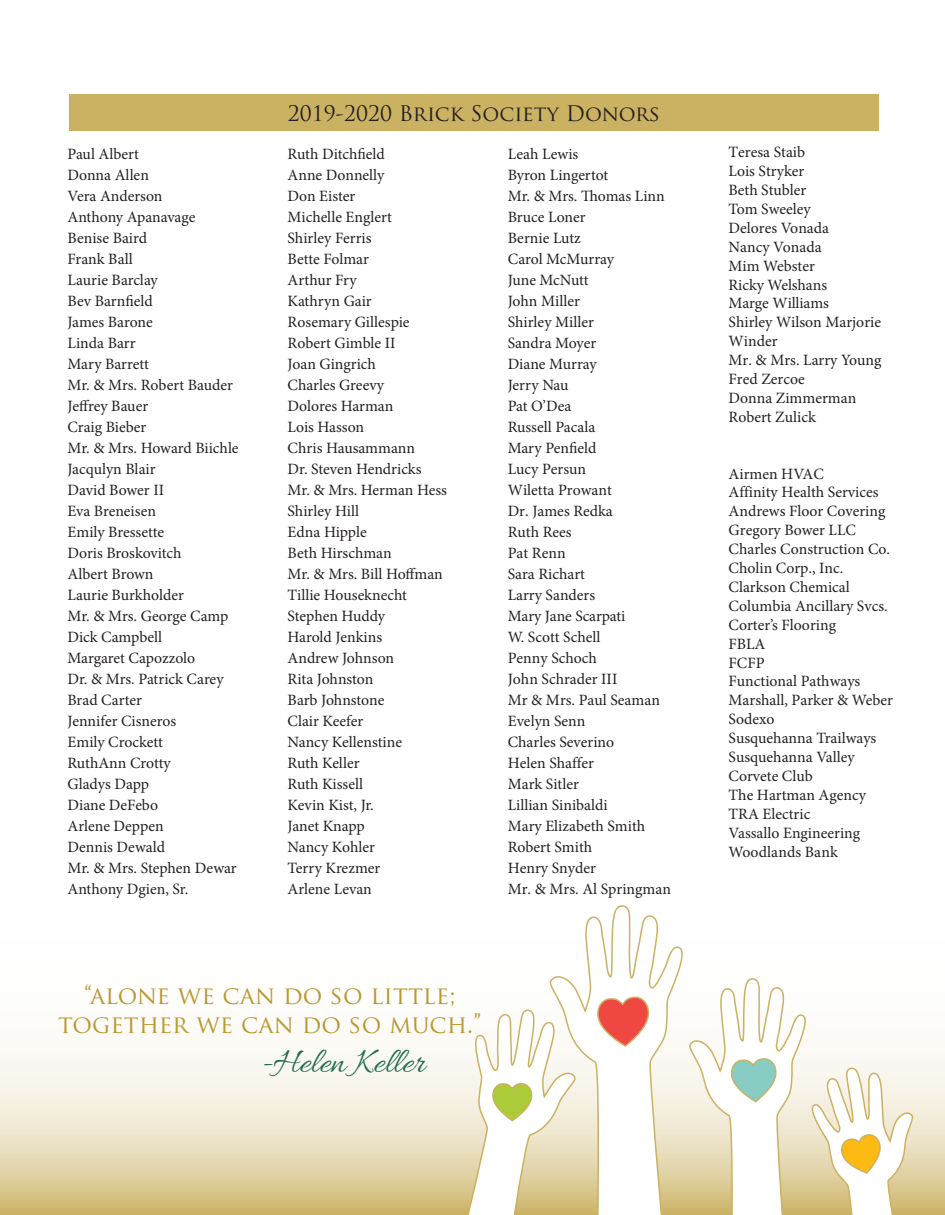
<style>
.page{position:relative;width:945px;height:1215px;background:#fff}
.page>*{position:absolute;margin:0;border:0;box-sizing:border-box;transform-origin:0 0}
.t1{font:36px "Allura";color:#216e50}
.t2{font:24.3px "Trajan Pro";color:#ba982e}
.t3{font:21px "Trajan Pro";color:#231f20}
.t4{font:15.75px/21px "Minion Pro";color:#231f20}
</style>
<div class="page">
<svg style="left:0;top:1050px;width:945px;height:165px;background:#eae0c2"></svg>
<svg style="left:437px;top:1050px;width:2px;height:165px"></svg>
<svg style="left:439px;top:905px;width:478px;height:310px"></svg>
<div style="left:69px;top:94px;width:810px;height:37px;background:#cbb162"></div>
<p class="t4" style="left:68px;top:144px;width:73px">Paul Albert</p>
<p class="t4" style="left:68px;top:165px;width:83px">Donna Allen</p>
<p class="t4" style="left:68px;top:186px;width:97px">Vera Anderson</p>
<p class="t4" style="left:68px;top:207px;width:129px">Anthony Apanavage</p>
<p class="t4" style="left:68px;top:228px;width:81px">Benise Baird</p>
<p class="t4" style="left:68px;top:249px;width:67px">Frank Ball</p>
<p class="t4" style="left:68px;top:270px;width:92px">Laurie Barclay</p>
<p class="t4" style="left:68px;top:291px;width:87px">Bev Barnfield</p>
<p class="t4" style="left:68px;top:312px;width:87px">James Barone</p>
<p class="t4" style="left:68px;top:333px;width:70px">Linda Barr</p>
<p class="t4" style="left:68px;top:354px;width:83px">Mary Barrett</p>
<p class="t4" style="left:68px;top:375px;width:167px">Mr. &amp; Mrs. Robert Bauder</p>
<p class="t4" style="left:68px;top:396px;width:82px">Jeffrey Bauer</p>
<p class="t4" style="left:68px;top:417px;width:80px">Craig Bieber</p>
<p class="t4" style="left:68px;top:438px;width:173px">Mr. &amp; Mrs. Howard Biichle</p>
<p class="t4" style="left:68px;top:459px;width:90px">Jacqulyn Blair</p>
<p class="t4" style="left:68px;top:480px;width:98px">David Bower II</p>
<p class="t4" style="left:68px;top:501px;width:90px">Eva Breneisen</p>
<p class="t4" style="left:68px;top:522px;width:98px">Emily Bressette</p>
<p class="t4" style="left:68px;top:543px;width:116px">Doris Broskovitch</p>
<p class="t4" style="left:68px;top:564px;width:88px">Albert Brown</p>
<p class="t4" style="left:68px;top:585px;width:118px">Laurie Burkholder</p>
<p class="t4" style="left:68px;top:606px;width:162px">Mr. &amp; Mrs. George Camp</p>
<p class="t4" style="left:68px;top:627px;width:96px">Dick Campbell</p>
<p class="t4" style="left:68px;top:648px;width:129px">Margaret Capozzolo</p>
<p class="t4" style="left:68px;top:669px;width:158px">Dr. &amp; Mrs. Patrick Carey</p>
<p class="t4" style="left:68px;top:690px;width:76px">Brad Carter</p>
<p class="t4" style="left:68px;top:711px;width:110px">Jennifer Cisneros</p>
<p class="t4" style="left:68px;top:732px;width:97px">Emily Crockett</p>
<p class="t4" style="left:68px;top:753px;width:105px">RuthAnn Crotty</p>
<p class="t4" style="left:68px;top:774px;width:83px">Gladys Dapp</p>
<p class="t4" style="left:68px;top:795px;width:92px">Diane DeFebo</p>
<p class="t4" style="left:68px;top:816px;width:98px">Arlene Deppen</p>
<p class="t4" style="left:68px;top:836px;width:99px">Dennis Dewald</p>
<p class="t4" style="left:68px;top:857px;width:171px">Mr. &amp; Mrs. Stephen Dewar</p>
<p class="t4" style="left:68px;top:878px;width:122px">Anthony Dgien, Sr.</p>
<p class="t3" style="left:288px;top:100px;width:374px">2019-2020 Brick Society Donors</p>
<p class="t4" style="left:288px;top:143px;width:99px">Ruth Ditchfield</p>
<p class="t4" style="left:288px;top:164px;width:98px">Anne Donnelly</p>
<p class="t4" style="left:288px;top:185px;width:69px">Don Eister</p>
<p class="t4" style="left:288px;top:206px;width:106px">Michelle Englert</p>
<p class="t4" style="left:288px;top:227px;width:85px">Shirley Ferris</p>
<p class="t4" style="left:288px;top:248px;width:83px">Bette Folmar</p>
<p class="t4" style="left:288px;top:269px;width:71px">Arthur Fry</p>
<p class="t4" style="left:288px;top:290px;width:86px">Kathryn Gair</p>
<p class="t4" style="left:288px;top:311px;width:124px">Rosemary Gillespie</p>
<p class="t4" style="left:288px;top:332px;width:109px">Robert Gimble II</p>
<p class="t4" style="left:288px;top:353px;width:90px">Joan Gingrich</p>
<p class="t4" style="left:288px;top:374px;width:98px">Charles Greevy</p>
<p class="t4" style="left:288px;top:395px;width:107px">Dolores Harman</p>
<p class="t4" style="left:288px;top:416px;width:78px">Lois Hasson</p>
<p class="t4" style="left:288px;top:437px;width:129px">Chris Hausammann</p>
<p class="t4" style="left:288px;top:458px;width:135px">Dr. Steven Hendricks</p>
<p class="t4" style="left:288px;top:479px;width:161px">Mr. &amp; Mrs. Herman Hess</p>
<p class="t4" style="left:288px;top:500px;width:73px">Shirley Hill</p>
<p class="t4" style="left:288px;top:521px;width:81px">Edna Hipple</p>
<p class="t4" style="left:288px;top:542px;width:106px">Beth Hirschman</p>
<p class="t4" style="left:288px;top:563px;width:157px">Mr. &amp; Mrs. Bill Hoffman</p>
<p class="t4" style="left:288px;top:584px;width:121px">Tillie Houseknecht</p>
<p class="t4" style="left:288px;top:605px;width:99px">Stephen Huddy</p>
<p class="t4" style="left:288px;top:626px;width:96px">Harold Jenkins</p>
<p class="t4" style="left:288px;top:647px;width:108px">Andrew Johnson</p>
<p class="t4" style="left:288px;top:668px;width:87px">Rita Johnston</p>
<p class="t4" style="left:288px;top:689px;width:98px">Barb Johnstone</p>
<p class="t4" style="left:288px;top:710px;width:77px">Clair Keefer</p>
<p class="t4" style="left:288px;top:731px;width:116px">Nancy Kellenstine</p>
<p class="t4" style="left:288px;top:752px;width:73px">Ruth Keller</p>
<p class="t4" style="left:288px;top:773px;width:77px">Ruth Kissell</p>
<p class="t4" style="left:288px;top:794px;width:88px">Kevin Kist, Jr.</p>
<p class="t4" style="left:288px;top:815px;width:79px">Janet Knapp</p>
<p class="t4" style="left:288px;top:836px;width:89px">Nancy Kohler</p>
<p class="t4" style="left:288px;top:857px;width:94px">Terry Krezmer</p>
<p class="t4" style="left:288px;top:878px;width:86px">Arlene Levan</p>
<p class="t4" style="left:508px;top:144px;width:165px">Leah Lewis<br>Byron Lingertot<br>Mr. &amp; Mrs. Thomas Linn<br>Bruce Loner<br>Bernie Lutz<br>Carol McMurray<br>June McNutt<br>John Miller<br>Shirley Miller<br>Sandra Moyer<br>Diane Murray<br>Jerry Nau<br>Pat O’Dea<br>Russell Pacala<br>Mary Penfield<br>Lucy Persun<br>Wiletta Prowant<br>Dr. James Redka<br>Ruth Rees<br>Pat Renn<br>Sara Richart<br>Larry Sanders<br>Mary Jane Scarpati<br>W. Scott Schell<br>Penny Schoch<br>John Schrader III<br>Mr &amp; Mrs. Paul Seaman<br>Evelyn Senn<br>Charles Severino<br>Helen Shaffer<br>Mark Sitler<br>Lillian Sinibaldi<br>Mary Elizabeth Smith<br>Robert Smith<br>Henry Snyder<br>Mr. &amp; Mrs. Al Springman</p>
<p class="t4" style="left:729px;top:143px;width:154px;line-height:18.9px">Teresa Staib<br>Lois Stryker<br>Beth Stubler<br>Tom Sweeley<br>Delores Vonada<br>Nancy Vonada<br>Mim Webster<br>Ricky Welshans<br>Marge Williams<br>Shirley Wilson Marjorie<br>Winder<br>Mr. &amp; Mrs. Larry Young<br>Fred Zercoe<br>Donna Zimmerman<br>Robert Zulick</p>
<p class="t4" style="left:729px;top:464px;width:166px;line-height:18.9px">Airmen HVAC<br>Affinity Health Services<br>Andrews Floor Covering<br>Gregory Bower LLC<br>Charles Construction Co.<br>Cholin Corp., Inc.<br>Clarkson Chemical<br>Columbia Ancillary Svcs.<br>Corter’s Flooring<br>FBLA<br>FCFP<br>Functional Pathways<br>Marshall, Parker &amp; Weber<br>Sodexo<br>Susquehanna Trailways<br>Susquehanna Valley<br>Corvete Club<br>The Hartman Agency<br>TRA Electric<br>Vassallo Engineering<br>Woodlands Bank</p>
<p class="t2" style="left:84px;top:980px;width:373px">“alone we can do so little;</p>
<p class="t2" style="left:58px;top:1009px;width:425px">together we can do so much.”</p>
<p class="t1" style="left:259px;top:1042px;width:167px">-Helen Keller</p>
</div>
